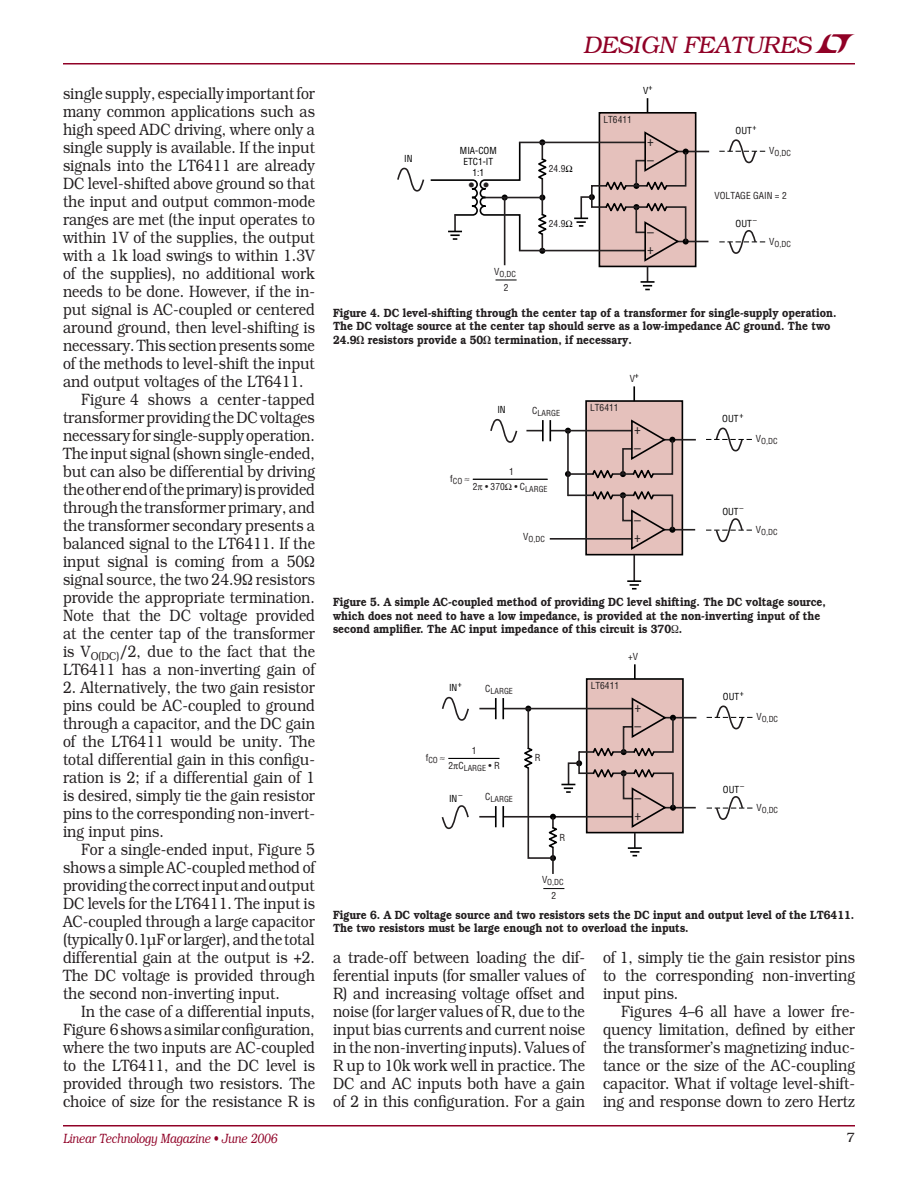
<style>
.page{position:relative;width:918px;height:1188px;background:#fff}
.page>*{position:absolute;margin:0;border:0;box-sizing:border-box;transform-origin:0 0}
.t1{font:italic 300 24px "Bookman";color:#900126}
.Body_Text{font:300 16.5px/18px "Bookman";color:#231f20;text-align:justify;scale:.85 1}
.Body_Text_First{font:300 16.5px/18px "Bookman";color:#231f20;text-align:justify;scale:.85 1}
.t2{font:condensed 16.2px "Helvetica";color:#231f20}
.t3{font:italic 300 13.5px "Bookman";color:#900126;scale:.8 1}
.t4{font:condensed 13.5px "Helvetica";color:#231f20}
.t5{font:300 13.5px "Bookman";color:#231f20}
.t6{font:600 12px/13.5px "Bookman";color:#231f20;scale:.85 1}
.t7{font:condensed 9.45px/14.9px "Helvetica";color:#231f20;text-align:center}
.t8{font:condensed 9.45px/10.8px "Helvetica";color:#000;text-align:center}
.t9{font:condensed 8.1px "Helvetica";color:#231f20}
.s1{font-family:"Bookman Old Style";font-weight:700}
</style>
<div class="page">
<hr style="left:63px;top:1125px;width:792px;height:1px;background:#900126">
<hr style="left:63px;top:63px;width:792px;height:1px;background:#900126">
<div style="left:587px;top:679px;width:96px;height:154px;background:#e5c1bc"></div>
<div style="left:586px;top:678px;width:98px;height:155px;border:2px solid #000"></div>
<svg style="left:634px;top:664px;width:2px;height:15px"></svg>
<hr style="left:552px;top:817px;width:2px;height:57px;background:#231f20">
<svg style="left:543px;top:888px;width:21px;height:1px"></svg>
<div style="left:586px;top:401px;width:96px;height:154px;background:#e5c1bc"></div>
<div style="left:585px;top:400px;width:98px;height:155px;border:2px solid #000"></div>
<hr style="left:633px;top:555px;width:2px;height:28px;background:#231f20">
<svg style="left:627px;top:580px;width:14px;height:10px"></svg>
<svg style="left:633px;top:386px;width:2px;height:15px"></svg>
<svg style="left:490px;top:418px;width:28px;height:25px"></svg>
<svg style="left:706px;top:427px;width:46px;height:25px"></svg>
<svg style="left:525px;top:418px;width:171px;height:133px"></svg>
<hr style="left:542px;top:420px;width:2px;height:21px;background:#000">
<hr style="left:549px;top:420px;width:2px;height:21px;background:#000">
<svg style="left:706px;top:518px;width:46px;height:25px"></svg>
<hr style="left:473px;top:479px;width:75px;height:1px;background:#000">
<div style="left:599px;top:113px;width:97px;height:153px;background:#e5c1bc"></div>
<div style="left:599px;top:112px;width:97px;height:155px;border:2px solid #000"></div>
<svg style="left:647px;top:98px;width:1px;height:15px"></svg>
<svg style="left:719px;top:139px;width:47px;height:25px"></svg>
<svg style="left:719px;top:230px;width:47px;height:24px"></svg>
<svg style="left:441px;top:696px;width:312px;height:165px"></svg>
<svg style="left:397px;top:130px;width:313px;height:160px"></svg>
<p class="Body_Text_First" style="left:63px;top:84px;width:298px">single supply, especially important for many common applications such as high speed ADC driving, where only a single supply is available. If the input signals into the LT6411 are already DC level-shifted above ground so that the input and output common-mode ranges are met (the input operates to within 1V of the supplies, the output with a 1k load swings to within 1.3V of the supplies), no additional work needs to be done. However, if the in&shy;put signal is AC-coupled or centered around ground, then level-shifting is necessary. This section presents some of the methods to level-shift the input and output voltages of the LT6411.</p>
<p class="Body_Text" style="left:63px;top:390px;width:298px;text-align:left;text-indent:18px">Figure 4 shows a center-tapped transformer providing the DC voltages necessary for single-supply operation.<br>The input signal (shown single-ended, but can also be differential by driving the other end of the primary) is provided through the transformer primary, and the transformer secondary presents a balanced signal to the LT6411. If the input signal is coming from a 50 signal source, the two 24.9 resistors provide the appropriate termination.<br>Note that the DC voltage provided at the center tap of the transformer is V<sub>O(DC)</sub>/2, due to the fact that the LT6411 has a non-inverting gain of</p>
<p class="Body_Text" style="left:63px;top:678px;width:298px">2. Alternatively, the two gain resistor pins could be AC-coupled to ground through a capacitor, and the DC gain of the LT6411 would be unity. The total differential gain in this configu&shy;ration is 2; if a differential gain of 1 is desired, simply tie the gain resistor pins to the corresponding non-invert&shy;ing input pins.</p>
<p class="Body_Text" style="left:63px;top:840px;width:298px;text-indent:18px">For a single-ended input, Figure 5 shows a simple AC-coupled method of providing the correct input and output DC levels for the LT6411. The input is AC-coupled through a large capacitor (typically 0.1µF or larger), and the total differential gain at the output is +2.<br>The DC voltage is provided through the second non-inverting input.</p>
<p class="Body_Text" style="left:63px;top:1002px;width:298px;text-indent:18px">In the case of a differential inputs, Figure 6 shows a similar configuration, where the two inputs are AC-coupled to the LT6411, and the DC level is provided through two resistors. The choice of size for the resistance R is</p>
<h1 class="t1" style="left:583px;top:31px;width:229px">DESIGN FEATURES</h1>
<p class="t7" style="left:604px;top:112px;width:30px">LT6411</p>
<p class="t8" style="left:643px;top:86px;width:11px">V<sup>+</sup></p>
<p class="t8" style="left:736px;top:125px;width:23px">OUT<sup>+</sup></p>
<p class="t4" style="left:647px;top:132px;width:8px">+</p>
<p class="t8" style="left:404px;top:153px;width:10px">IN</p>
<p class="t8" style="left:460px;top:145px;width:38px">MIA-COM<br>ETC1-IT<br>1:1</p>
<p class="t9" style="left:769px;top:148px;width:23px"><sup>V</sup>O,DC</p>
<p class="t4" style="left:647px;top:151px;width:8px">–</p>
<p class="t7" style="left:549px;top:161px;width:18px">24.9</p>
<p class="t2" style="left:469px;top:175px;width:22px">• •</p>
<p class="t9" style="left:494px;top:269px;width:23px"><sup>V</sup>O,DC</p>
<p class="t7" style="left:504px;top:280px;width:6px">2</p>
<p class="t7" style="left:549px;top:216px;width:18px">24.9</p>
<p class="t4" style="left:647px;top:224px;width:8px">–</p>
<p class="t4" style="left:647px;top:241px;width:8px">+</p>
<p class="t7" style="left:715px;top:188px;width:74px">VOLTAGE GAIN = 2</p>
<p class="t8" style="left:736px;top:218px;width:23px">OUT<sup>–</sup></p>
<p class="t9" style="left:769px;top:239px;width:23px"><sup>V</sup>O,DC</p>
<p class="t6" style="left:333px;top:306px;width:594px">Figure 4. DC level-shifting through the center tap of a transformer for single-supply operation.<br>The DC voltage source at the center tap should serve as a low-impedance AC ground. The two<br>24.9<span class="s1">Ω</span> resistors provide a 50<span class="s1">Ω</span> termination, if necessary.</p>
<p class="t8" style="left:497px;top:404px;width:10px">IN</p>
<p class="t9" style="left:532px;top:408px;width:29px"><sup>C</sup>LARGE</p>
<p class="t7" style="left:473px;top:464px;width:76px">1<br>2 • 370 • C<sub>LARGE</sub></p>
<p class="t9" style="left:450px;top:476px;width:21px"><sup>f</sup>CO ≈</p>
<p class="t9" style="left:523px;top:534px;width:23px"><sup>V</sup>O,DC</p>
<p class="t7" style="left:590px;top:400px;width:30px">LT6411</p>
<p class="t7" style="left:630px;top:371px;width:11px">V<sup>+</sup></p>
<p class="t4" style="left:634px;top:421px;width:8px">+</p>
<p class="t4" style="left:634px;top:440px;width:8px">–</p>
<p class="t4" style="left:634px;top:512px;width:8px">–</p>
<p class="t4" style="left:634px;top:529px;width:8px">+</p>
<p class="t8" style="left:722px;top:413px;width:23px">OUT<sup>+</sup></p>
<p class="t9" style="left:756px;top:436px;width:23px"><sup>V</sup>O,DC</p>
<p class="t8" style="left:722px;top:506px;width:23px">OUT<sup>–</sup></p>
<p class="t9" style="left:756px;top:527px;width:23px"><sup>V</sup>O,DC</p>
<p class="t6" style="left:333px;top:595px;width:581px">Figure 5. A simple AC-coupled method of providing DC level shifting. The DC voltage source, which does not need to have a low impedance, is provided at the non-inverting input of the second amplifier. The AC input impedance of this circuit is 370 .</p>
<p class="t7" style="left:628px;top:649px;width:11px">+V</p>
<p class="t8" style="left:449px;top:682px;width:15px">IN<sup>+</sup></p>
<p class="t9" style="left:485px;top:686px;width:29px"><sup>C</sup>LARGE</p>
<p class="t7" style="left:591px;top:678px;width:30px">LT6411</p>
<p class="t8" style="left:723px;top:691px;width:23px">OUT<sup>+</sup></p>
<p class="t4" style="left:635px;top:699px;width:8px">+</p>
<p class="t9" style="left:756px;top:714px;width:23px"><sup>V</sup>O,DC</p>
<p class="t4" style="left:635px;top:718px;width:8px">–</p>
<p class="t7" style="left:472px;top:743px;width:6px">1</p>
<p class="t9" style="left:449px;top:763px;width:53px"><sup>2</sup> <sup>C</sup>LARGE <sup>•</sup> <sup>R</sup></p>
<p class="t9" style="left:426px;top:755px;width:21px"><sup>f</sup>CO ≈</p>
<p class="t7" style="left:535px;top:750px;width:7px">R</p>
<p class="t8" style="left:449px;top:793px;width:15px">IN<sup>–</sup></p>
<p class="t9" style="left:485px;top:794px;width:29px"><sup>C</sup>LARGE</p>
<p class="t4" style="left:635px;top:790px;width:8px">–</p>
<p class="t4" style="left:635px;top:807px;width:8px">+</p>
<p class="t8" style="left:723px;top:784px;width:23px">OUT<sup>–</sup></p>
<p class="t9" style="left:756px;top:805px;width:23px"><sup>V</sup>O,DC</p>
<p class="t7" style="left:560px;top:830px;width:7px">R</p>
<p class="t9" style="left:542px;top:877px;width:23px"><sup>V</sup>O,DC</p>
<p class="t7" style="left:552px;top:888px;width:6px">2</p>
<p class="t6" style="left:333px;top:908px;width:615px">Figure 6. A DC voltage source and two resistors sets the DC input and output level of the LT6411.<br>The two resistors must be large enough not to overload the inputs.</p>
<p class="Body_Text" style="left:333px;top:948px;width:298px">a trade-off between loading the dif&shy;ferential inputs (for smaller values of R) and increasing voltage offset and noise (for larger values of R, due to the input bias currents and current noise in the non-inverting inputs). Values of R up to 10k work well in practice. The DC and AC inputs both have a gain of 2 in this configuration. For a gain</p>
<p class="Body_Text" style="left:603px;top:948px;width:298px">of 1, simply tie the gain resistor pins to the corresponding non-inverting input pins.</p>
<p class="Body_Text" style="left:603px;top:1002px;width:298px;text-indent:18px">Figures 4–6 all have a lower fre&shy;quency limitation, defined by either the transformer’s magnetizing induc&shy;tance or the size of the AC-coupling capacitor. What if voltage level-shift&shy;ing and response down to zero Hertz</p>
<p class="t3" style="left:63px;top:1131px;width:269px">Linear Technology Magazine • June 2006</p>
<p class="t5" style="left:847px;top:1130px;width:10px">7</p>
</div>
